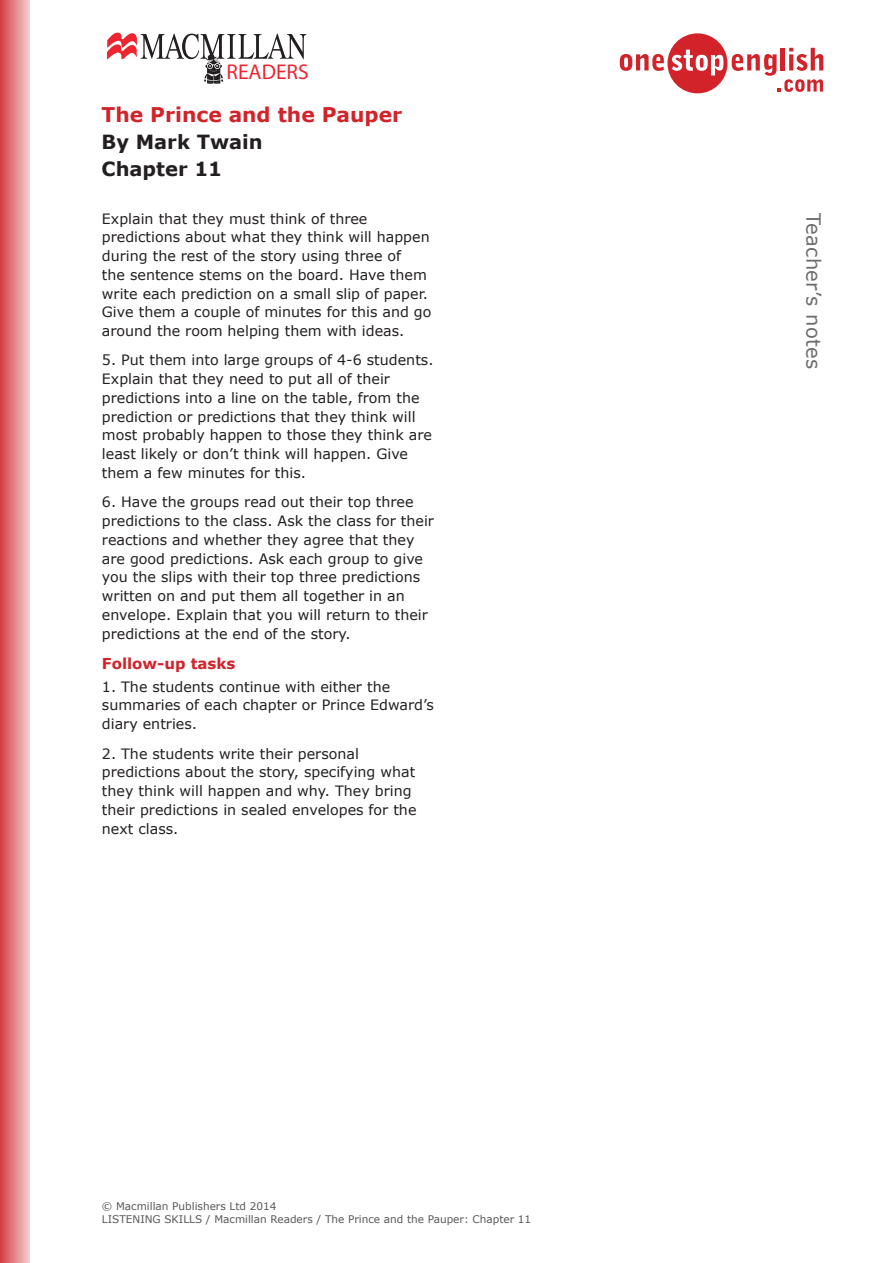
<style>
.page{position:relative;width:893px;height:1263px;background:#fff}
.page>*{position:absolute;margin:0;border:0;box-sizing:border-box;transform-origin:0 0}
.t1{font:21.45px "Myriad Pro";color:#ee2531}
.t2{font:700 20.25px "Verdana";color:#d1232a}
.t3{font:700 19.5px/27px "Verdana";color:#231f20}
.t4{font:19.5px "Verdana";letter-spacing:.02em;color:#6c6d70}
.t5{font:700 15px "Verdana";color:#d1232a}
.BodyText{font:14.25px/18.8px "Verdana";color:#231f20}
.t6{font:10.5px/13.5px "Verdana";color:#57585a}
</style>
<div class="page">
<svg style="left:107px;top:32px;width:199px;height:52px"></svg>
<div style="left:0;top:0;width:30px;height:1263px;background:linear-gradient(to right,#d63d44,#f4cbcc)"></div>
<svg style="left:620px;top:33px;width:203px;height:60px"></svg>
<h1 class="t1" style="left:227px;top:59px;width:84px">READERS</h1>
<h2 class="t2" style="left:102px;top:100px;width:302px">The Prince and the Pauper</h2>
<h3 class="t3" style="left:102px;top:128px;width:163px">By Mark Twain<br>Chapter 11</h3>
<p class="BodyText" style="left:102px;top:209px;width:331px">Explain that they must think of three predictions about what they think will happen during the rest of the story using three of<br>the sentence stems on the board. Have them write each prediction on a small slip of paper.<br>Give them a couple of minutes for this and go around the room helping them with ideas.</p>
<p class="BodyText" style="left:102px;top:351px;width:333px">5. Put them into large groups of 4-6 students.<br>Explain that they need to put all of their predictions into a line on the table, from the prediction or predictions that they think will most probably happen to those they think are least likely or don’t think will happen. Give them a few minutes for this.</p>
<p class="BodyText" style="left:102px;top:493px;width:334px">6. Have the groups read out their top three predictions to the class. Ask the class for their reactions and whether they agree that they are good predictions. Ask each group to give you the slips with their top three predictions written on and put them all together in an envelope. Explain that you will return to their predictions at the end of the story.</p>
<h3 class="t5" style="left:102px;top:653px;width:135px">Follow-up tasks</h3>
<p class="BodyText" style="left:102px;top:677px;width:333px">1. The students continue with either the summaries of each chapter or Prince Edward’s diary entries.</p>
<p class="BodyText" style="left:102px;top:744px;width:316px">2. The students write their personal predictions about the story, specifying what they think will happen and why. They bring their predictions in sealed envelopes for the next class.</p>
<p class="t6" style="left:102px;top:1199px;width:431px">© Macmillan Publishers Ltd 2014<br>LISTENING SKILLS / Macmillan Readers / The Prince and the Pauper: Chapter 11</p>
<p class="t4" style="left:827px;top:213px;width:158px;rotate:90deg">Teacher’s notes</p>
</div>
